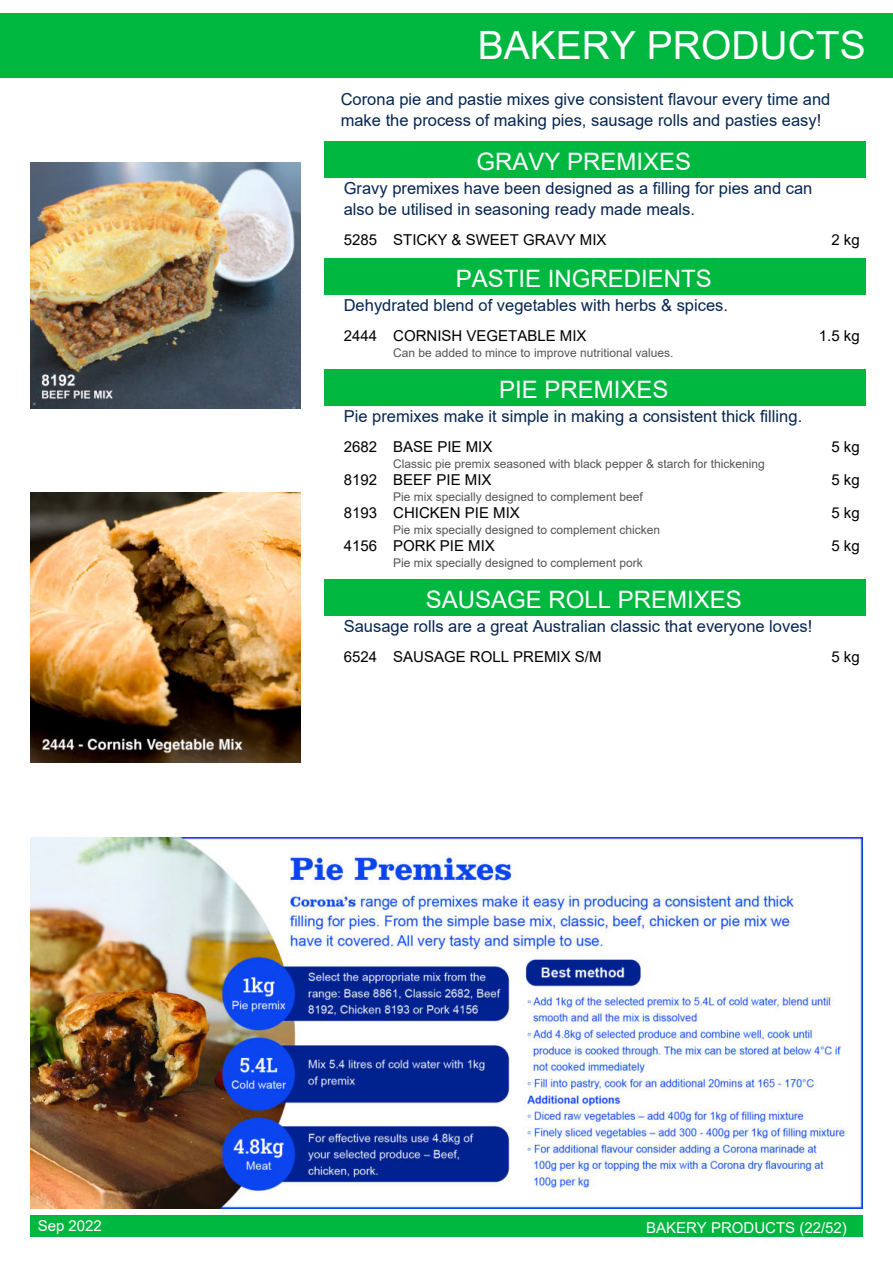
<style>
.page{position:relative;width:893px;height:1263px;background:#fff}
.page>*{position:absolute;margin:0;border:0;box-sizing:border-box;transform-origin:0 0}
.t1{font:39px "Arial";color:#fff}
.t2{font:24px "Arial";color:#fff}
.t3{font:16.5px/21px "Arial";color:#052652}
.t4{font:15px "Arial";color:#000}
.t5{font:15px "Arial";color:#fff}
.t6{font:12px "Arial";color:#545454}
</style>
<div class="page">
<img style="left:30px;top:163px;width:270px;height:245px">
<img style="left:30px;top:493px;width:270px;height:270px">
<img style="left:30px;top:838px;width:833px;height:370px">
<div style="left:0;top:13px;width:893px;height:64px;background:#00b740"></div>
<div style="left:324px;top:142px;width:542px;height:36px;background:#00b740"></div>
<div style="left:324px;top:259px;width:542px;height:36px;background:#00b740"></div>
<div style="left:324px;top:370px;width:542px;height:36px;background:#00b740"></div>
<div style="left:324px;top:580px;width:542px;height:36px;background:#00b740"></div>
<div style="left:30px;top:1216px;width:833px;height:21px;background:#00b740"></div>
<h1 class="t1" style="left:478px;top:30px;width:389px">BAKERY PRODUCTS</h1>
<p class="t3" style="left:341px;top:90px;width:491px">Corona pie and pastie mixes give consistent flavour every time and make the process of making pies, sausage rolls and pasties easy!</p>
<h2 class="t2" style="left:476px;top:152px;width:216px">GRAVY PREMIXES</h2>
<p class="t3" style="left:344px;top:179px;width:470px">Gravy premixes have been designed as a filling for pies and can also be utilised in seasoning ready made meals.</p>
<p class="t4" style="left:344px;top:234px;width:35px">5285</p>
<p class="t4" style="left:831px;top:234px;width:30px">2 kg</p>
<p class="t4" style="left:393px;top:234px;width:215px">STICKY &amp; SWEET GRAVY MIX</p>
<h2 class="t2" style="left:456px;top:269px;width:258px">PASTIE INGREDIENTS</h2>
<p class="t3" style="left:344px;top:296px;width:386px">Dehydrated blend of vegetables with herbs &amp; spices.</p>
<p class="t4" style="left:344px;top:330px;width:35px">2444</p>
<p class="t4" style="left:819px;top:330px;width:42px">1.5 kg</p>
<p class="t4" style="left:393px;top:330px;width:195px">CORNISH VEGETABLE MIX</p>
<p class="t6" style="left:393px;top:348px;width:282px">Can be added to mince to improve nutritional values.</p>
<h2 class="t2" style="left:499px;top:380px;width:171px">PIE PREMIXES</h2>
<p class="t3" style="left:344px;top:407px;width:460px">Pie premixes make it simple in making a consistent thick filling.</p>
<p class="t4" style="left:344px;top:441px;width:35px">2682</p>
<p class="t4" style="left:831px;top:441px;width:30px">5 kg</p>
<p class="t4" style="left:393px;top:441px;width:101px">BASE PIE MIX</p>
<p class="t6" style="left:393px;top:459px;width:373px">Classic pie premix seasoned with black pepper &amp; starch for thickening</p>
<p class="t4" style="left:344px;top:474px;width:35px">8192</p>
<p class="t4" style="left:831px;top:474px;width:30px">5 kg</p>
<p class="t4" style="left:393px;top:474px;width:100px">BEEF PIE MIX</p>
<p class="t6" style="left:393px;top:492px;width:251px">Pie mix specially designed to complement beef</p>
<p class="t4" style="left:393px;top:507px;width:128px">CHICKEN PIE MIX</p>
<p class="t6" style="left:393px;top:525px;width:268px">Pie mix specially designed to complement chicken</p>
<p class="t4" style="left:344px;top:507px;width:35px">8193</p>
<p class="t4" style="left:831px;top:507px;width:30px">5 kg</p>
<p class="t4" style="left:393px;top:540px;width:103px">PORK PIE MIX</p>
<p class="t6" style="left:393px;top:558px;width:251px">Pie mix specially designed to complement pork</p>
<h2 class="t2" style="left:426px;top:590px;width:318px">SAUSAGE ROLL PREMIXES</h2>
<p class="t3" style="left:344px;top:617px;width:470px">Sausage rolls are a great Australian classic that everyone loves!</p>
<p class="t4" style="left:344px;top:651px;width:35px">6524</p>
<p class="t4" style="left:831px;top:651px;width:30px">5 kg</p>
<p class="t4" style="left:344px;top:540px;width:35px">4156</p>
<p class="t4" style="left:831px;top:540px;width:30px">5 kg</p>
<p class="t4" style="left:393px;top:651px;width:210px">SAUSAGE ROLL PREMIX S/M</p>
<p class="t5" style="left:38px;top:1220px;width:66px">Sep 2022</p>
<p class="t5" style="left:646px;top:1222px;width:202px">BAKERY PRODUCTS (22/52)</p>
</div>
